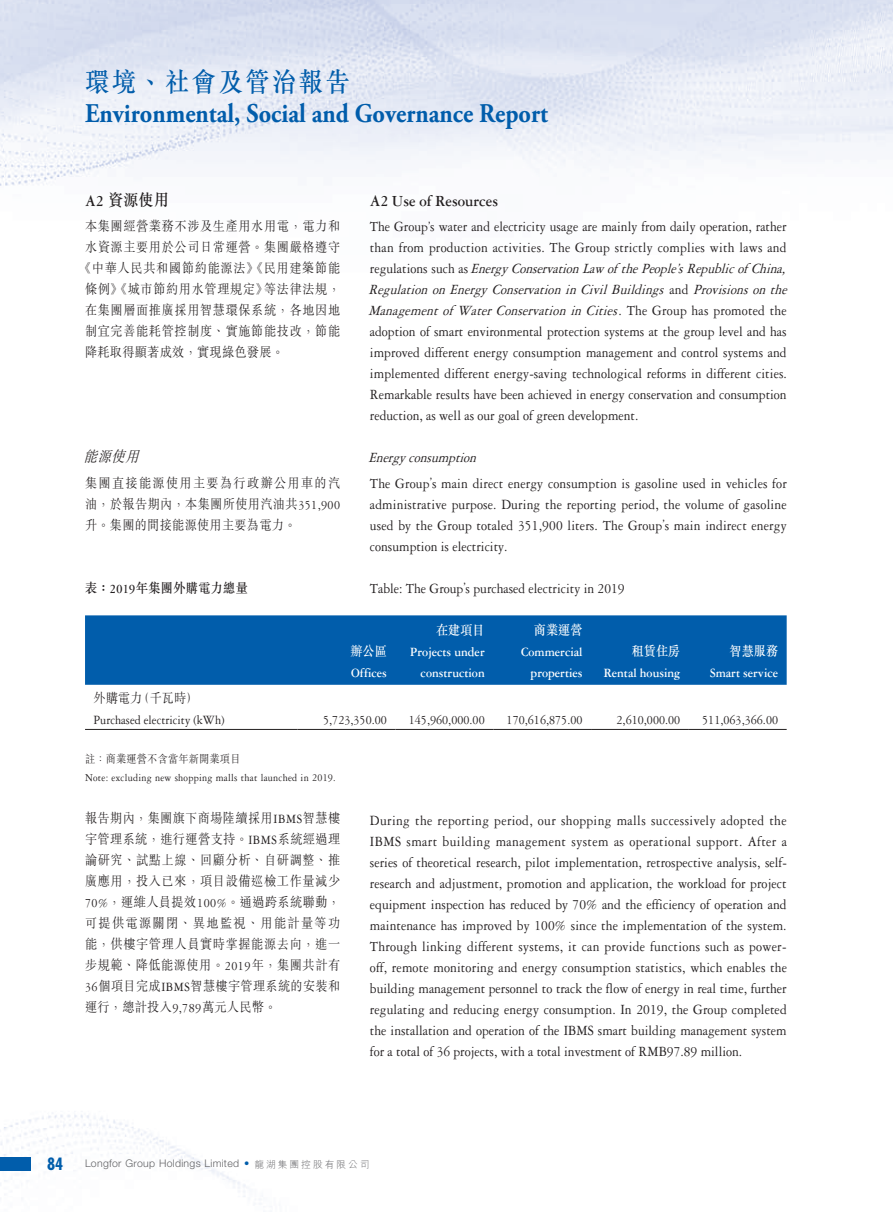
<style>
.page{position:relative;width:893px;height:1212px;background:#fff}
.page>*{position:absolute;margin:0;border:0;box-sizing:border-box;transform-origin:0 0}
.t1{font:700 27px "Adobe Garamond Pro";color:#015dab;scale:.9 1}
.t2{font:500 27px "M Sung HK";letter-spacing:.1em;color:#015dab;scale:.9 1}
.t3{font:700 16.5px "Garamond 3 LT Std";color:#231f20;scale:.9 1}
.t4{font:500 16.5px "M Sung HK";color:#231f20;scale:.9 1}
.t5{font:700 condensed 16.5px "Futura Std";color:#015dab}
.t6{font:15px/21px "Garamond 3 LT Std";color:#231f20;text-align:justify;scale:.9 1}
.t7{font:italic 15px "Garamond 3 LT Std";color:#231f20;scale:.9 1}
.t8{font:italic 300 15px "M Sung HK";color:#231f20;scale:.9 1}
.t9{font:300 13.5px/21px "M Sung HK";letter-spacing:.05em;color:#231f20;text-align:justify;scale:.9 1}
.t10{font:13.5px "Garamond 3 LT Std";color:#231f20;scale:.9 1}
.t11{font:700 13.5px/21px "Garamond 3 LT Std";color:#fff;text-align:right;scale:.9 1}
.t12{font:500 13.5px "M Sung HK";color:#fff;scale:.9 1}
.t13{font:300 13.5px "M Sung HK";letter-spacing:.025em;color:#231f20;scale:.9 1}
.t14{font:500 13.5px "M Sung HK";letter-spacing:.025em;color:#231f20;scale:.9 1}
.t15{font:11.25px "Garamond 3 LT Std";letter-spacing:.025em;color:#231f20;scale:.9 1}
.t16{font:300 11.25px "M Sung HK";letter-spacing:.025em;color:#231f20;scale:.9 1}
.t17{font:300 10.5px "Helvetica Neue LT Std";letter-spacing:.03em;color:#636366}
.s1{font-family:"Garamond 3 LT Std";font-weight:700}
.s2{font-family:"Garamond 3 LT Std";font-weight:400}
.s3{font-style:italic}
.s4{color:#015dab}
.s5{font-family:"M Hei HK";font-size:9.75px}
</style>
<div class="page">
<img style="left:0;top:0;width:893px;height:1197px">
<div style="left:0;top:1157px;width:31px;height:13px;background:#015dab"></div>
<div style="left:85px;top:615px;width:702px;height:70px;background:#015dab"></div>
<hr style="left:85px;top:729px;width:213px;height:1px;background:#231f20">
<hr style="left:298px;top:729px;width:97px;height:1px;background:#231f20">
<hr style="left:395px;top:729px;width:98px;height:1px;background:#231f20">
<hr style="left:493px;top:729px;width:98px;height:1px;background:#231f20">
<hr style="left:591px;top:729px;width:98px;height:1px;background:#231f20">
<hr style="left:689px;top:729px;width:98px;height:1px;background:#231f20">
<h1 class="t2" style="left:85px;top:63px;width:296px">環境、社會及管治報告</h1>
<h1 class="t1" style="left:85px;top:98px;width:516px">Environmental, Social and Governance Report</h1>
<p class="t4" style="left:85px;top:189px;width:95px"><span class="s1">A2</span> 資源使用</p>
<p class="t9" style="left:85px;top:215px;width:285px">本集團經營業務不涉及生產用水用電，電力和</p>
<p class="t9" style="left:85px;top:236px;width:285px">水資源主要用於公司日常運營。集團嚴格遵守</p>
<p class="t9" style="left:79px;top:257px;width:292px">《中華人民共和國節約能源法》《民用建築節能</p>
<p class="t9" style="left:85px;top:278px;width:285px">條例》《城市節約用水管理規定》等法律法規，</p>
<p class="t9" style="left:85px;top:299px;width:285px">在集團層面推廣採用智慧環保系統，各地因地</p>
<p class="t9" style="left:85px;top:320px;width:285px">制宜完善能耗管控制度、實施節能技改，節能</p>
<p class="t13" style="left:85px;top:343px;width:223px">降耗取得顯著成效，實現綠色發展。</p>
<p class="t8" style="left:83px;top:446px;width:69px">能源使用</p>
<p class="t9" style="left:85px;top:472px;width:285px">集團直接能源使用主要為行政辦公用車的汽油，於報告期內，本集團所使用汽油共<span class="s2">351,900</span>升。集團的間接能源使用主要為電力。</p>
<p class="t14" style="left:85px;top:578px;width:182px">表：<span class="s1">2019</span>年集團外購電力總量</p>
<p class="t3" style="left:370px;top:192px;width:144px">A2 Use of Resources</p>
<p class="t6" style="left:368px;top:216px;width:471px;text-align:left">The Group’s water and electricity usage are mainly from daily operation, rather than from production activities. The Group strictly complies with laws and r e g u l a t i o n s s u c h a s <span class="s3">EnergyConservationLaw of thePeople’sRepublicof China, RegulationonEnergyConservationinCivilBuildings</span> a n d <span class="s3">Provisionsonthe Managementof WaterConservationinCities</span>. T h e G r o u p h a s p r o m o t e d t h e adoption of smart environmental protection systems at the group level and has improved different energy consumption management and control systems and implemented different energy-saving technological reforms in different cities.<br>Remarkable results have been achieved in energy conservation and consumption reduction, as well as our goal of green development.</p>
<p class="t7" style="left:368px;top:450px;width:126px">Energyconsumption</p>
<p class="t6" style="left:370px;top:473px;width:465px">The Group’s main direct energy consumption is gasoline used in vehicles for administrative purpose. During the reporting period, the volume of gasoline used by the Group totaled 351,900 liters. The Group’s main indirect energy consumption is electricity.</p>
<p class="t6" style="left:370px;top:578px;width:284px">Table: The Group’s purchased electricity in 2019</p>
<p class="t12" style="left:350px;top:641px;width:42px">辦公區</p>
<p class="t11" style="left:351px;top:662px;width:41px">Offices</p>
<p class="t12" style="left:436px;top:620px;width:55px">在建項目</p>
<p class="t11" style="left:410px;top:641px;width:84px">Projects under construction</p>
<p class="t12" style="left:534px;top:620px;width:55px">商業運營</p>
<p class="t11" style="left:521px;top:641px;width:70px">Commercial properties</p>
<p class="t12" style="left:632px;top:641px;width:55px">租賃住房</p>
<p class="t11" style="left:604px;top:662px;width:87px">Rental housing</p>
<p class="t12" style="left:730px;top:641px;width:56px">智慧服務</p>
<p class="t11" style="left:710px;top:662px;width:78px">Smart service</p>
<p class="t9" style="left:94px;top:686px;width:118px">外購電力（千瓦時）</p>
<p class="t10" style="left:94px;top:712px;width:147px">Purchased electricity (kWh)</p>
<p class="t10" style="left:323px;top:712px;width:72px">5,723,350.00</p>
<p class="t10" style="left:409px;top:712px;width:86px">145,960,000.00</p>
<p class="t10" style="left:507px;top:712px;width:86px">170,616,875.00</p>
<p class="t10" style="left:617px;top:712px;width:72px">2,610,000.00</p>
<p class="t10" style="left:702px;top:712px;width:86px">511,063,366.00</p>
<p class="t16" style="left:85px;top:751px;width:174px">註：商業運營不含當年新開業項目</p>
<p class="t15" style="left:85px;top:771px;width:280px">Note: excluding new shopping malls that launched in 2019.</p>
<p class="t9" style="left:85px;top:807px;width:285px">報告期內，集團旗下商場陸續採用<span class="s2">IBMS</span>智慧樓宇管理系統，進行運營支持。<span class="s2">IBMS</span>系統經過理論研究、試點上線、回顧分析、自研調整、推廣應用，投入已來，項目設備巡檢工作量減少<span class="s2">70%</span>，運維人員提效<span class="s2">100%</span>。通過跨系統聯動，可提供電源關閉、異地監視、用能計量等功能，供樓宇管理人員實時掌握能源去向，進一步規範、降低能源使用。<span class="s2">2019</span>年，集團共計有<span class="s2">36</span>個項目完成<span class="s2">IBMS</span>智慧樓宇管理系統的安裝和運行，總計投入<span class="s2">9,789</span>萬元人民幣。</p>
<p class="t6" style="left:370px;top:810px;width:465px">During the reporting period, our shopping malls successively adopted the IBMS smart building management system as operational support. After a series of theoretical research, pilot implementation, retrospective analysis, self&shy;research and adjustment, promotion and application, the workload for project equipment inspection has reduced by 70% and the efficiency of operation and maintenance has improved by 100% since the implementation of the system.<br>Through linking different systems, it can provide functions such as power&shy;off, remote monitoring and energy consumption statistics, which enables the building management personnel to track the flow of energy in real time, further regulating and reducing energy consumption. In 2019, the Group completed the installation and operation of the IBMS smart building management system for a total of 36 projects, with a total investment of RMB97.89 million.</p>
<p class="t5" style="left:47px;top:1154px;width:18px">84</p>
<p class="t17" style="left:85px;top:1157px;width:286px">Longfor Group Holdings Limited <span class="s4">•</span> <span class="s5">龍湖集團控股有限公司</span></p>
</div>
